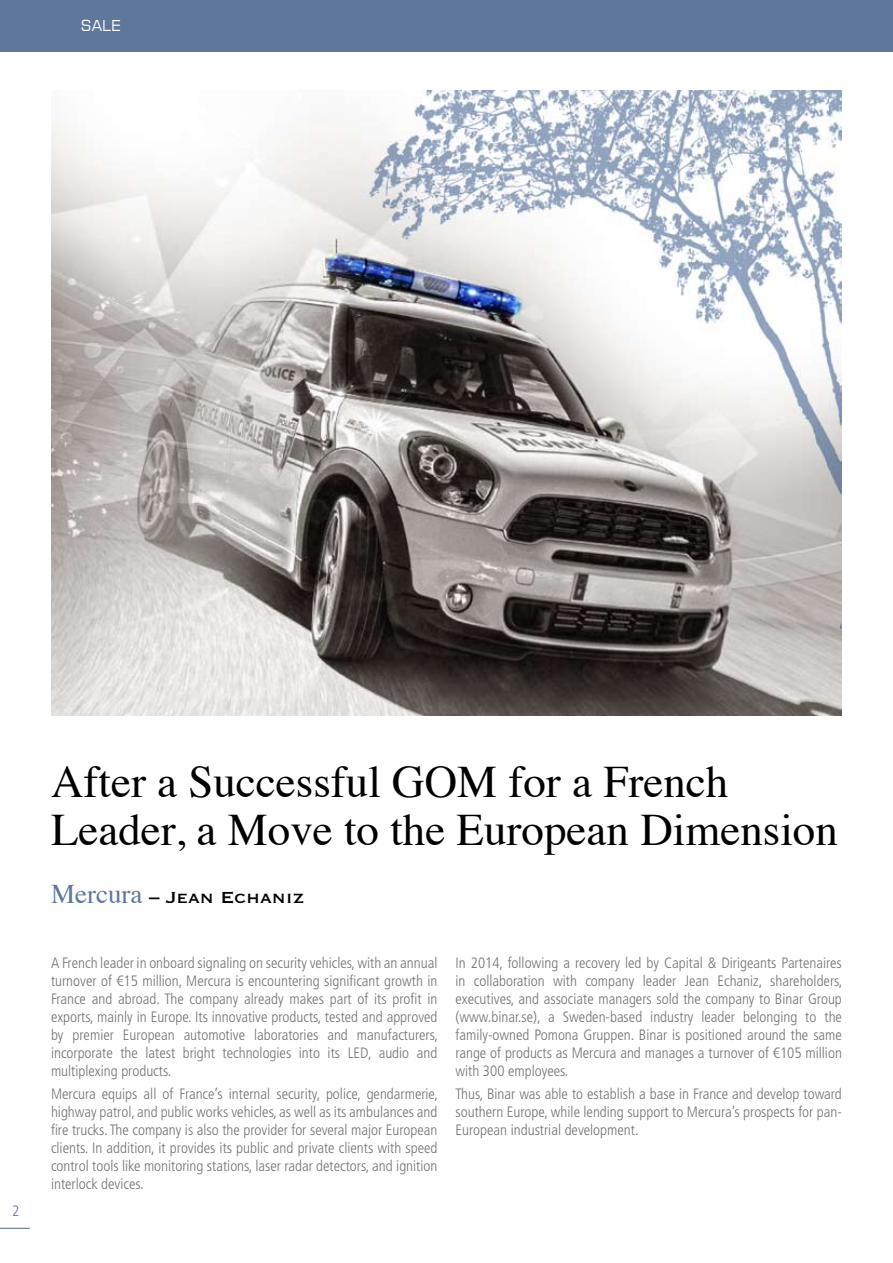
<style>
.page{position:relative;width:893px;height:1263px;background:#fff}
.page>*{position:absolute;margin:0;border:0;box-sizing:border-box;transform-origin:0 0}
.t1{font:45px/48px "Times";color:#000}
.t2{font:21px "Copperplate";color:#000}
.t3{font:300 condensed 15px/18px "Frutiger LT";color:#747378;text-align:justify}
.t4{font:15px "Square 721 BT";color:#fff}
.t5{font:300 condensed 15px "Frutiger";color:#5e779b}
.s1{font-family:"Times";font-size:27px;color:#5e779b}
</style>
<div class="page">
<hr style="left:0;top:1228px;width:30px;height:1px;background:#5e779b">
<img style="left:51px;top:91px;width:791px;height:624px">
<div style="left:0;top:0;width:893px;height:51px;background:#5e779b"></div>
<p class="t4" style="left:81px;top:16px;width:22px">SALE</p>
<p class="t5" style="left:12px;top:1203px;width:9px">2</p>
<h1 class="t1" style="left:51px;top:754px;width:788px">After a Successful GOM for a French<br>Leader, a Move to the European Dimension</h1>
<h2 class="t2" style="left:51px;top:884px;width:255px"><span class="s1">Mercura</span> – Jean Echaniz</h2>
<p class="t3" style="left:51px;top:954px;width:388px">A French leader in onboard signaling on security vehicles, with an annual turnover of €15 million, Mercura is encountering significant growth in France and abroad. The company already makes part of its profit in exports, mainly in Europe. Its innovative products, tested and approved by premier European automotive laboratories and manufacturers, incorporate the latest bright technologies into its LED, audio and multiplexing products.</p>
<p class="t3" style="left:51px;top:1084px;width:389px">Mercura equips all of France’s internal security, police, gendarmerie, highway patrol, and public works vehicles, as well as its ambulances and fire trucks. The company is also the provider for several major European clients. In addition, it provides its public and private clients with speed control tools like monitoring stations, laser radar detectors, and ignition interlock devices.</p>
<p class="t3" style="left:455px;top:954px;width:388px">In 2014, following a recovery led by Capital &amp; Dirigeants Partenaires in collaboration with company leader Jean Echaniz, shareholders, executives, and associate managers sold the company to Binar Group (www.binar.se), a Sweden-based industry leader belonging to the family-owned Pomona Gruppen. Binar is positioned around the same range of products as Mercura and manages a turnover of €105 million with 300 employees.</p>
<p class="t3" style="left:455px;top:1084px;width:388px">Thus, Binar was able to establish a base in France and develop toward southern Europe, while lending support to Mercura’s prospects for pan-European industrial development.</p>
</div>
